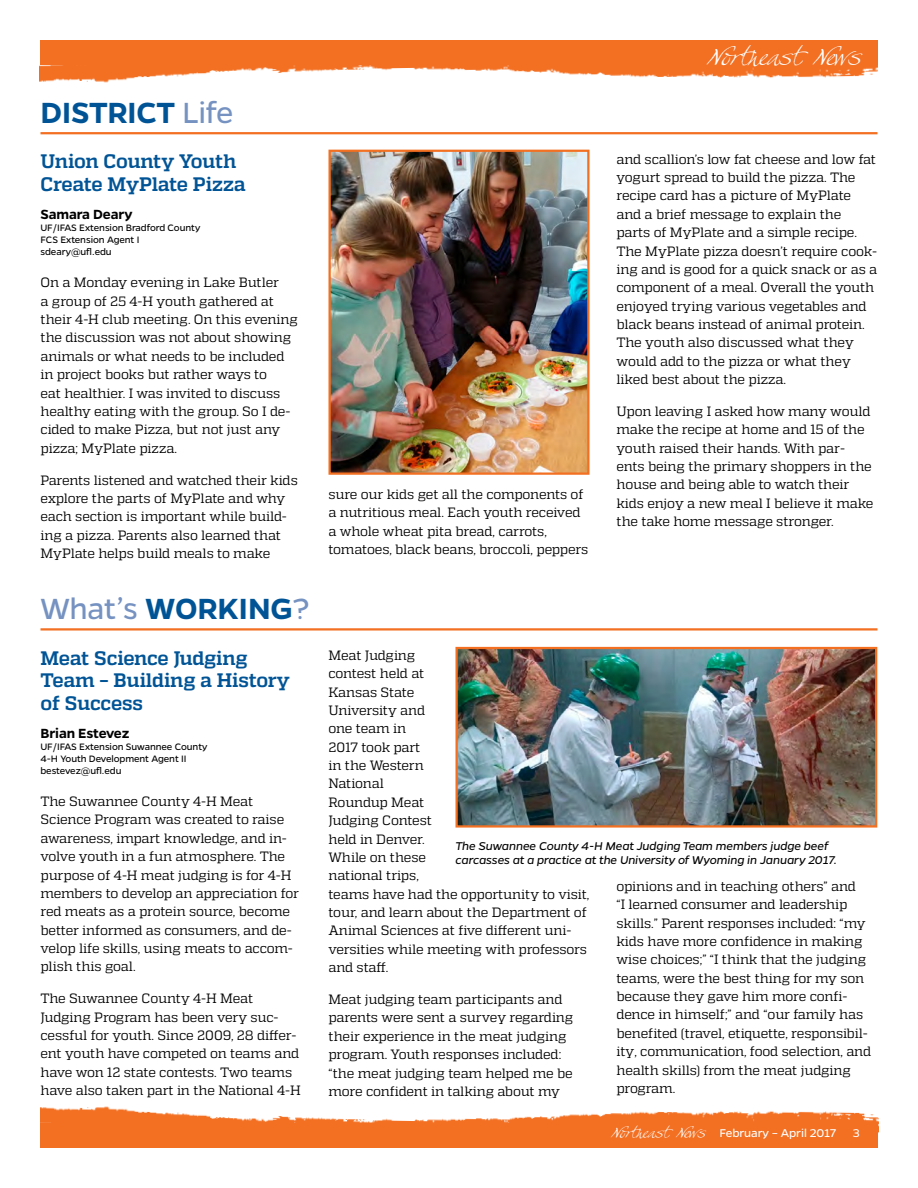
<style>
.page{position:relative;width:918px;height:1188px;background:#fff}
.page>*{position:absolute;margin:0;border:0;box-sizing:border-box;transform-origin:0 0}
.main_section_heads{font:33px "Gentona";color:#7592c1}
.main_section_heads-2{font:600 33px "Gentona";letter-spacing:-.01em;color:#005496}
.t1{font:23.25px "Swan Song";color:#fff}
.Article_Headers{font:700 19.5px/22.5px "Quadon";letter-spacing:-.01em;color:#005496}
.No_picture_author{font:600 15px "Gentona";letter-spacing:-.01em;color:#000}
.body{font:13.5px/18.3px "Quadon";letter-spacing:-.015em;color:#000}
.t2{font:italic 12.75px/14.2px "Gentona";letter-spacing:-.01em;color:#000}
.t3{font:12.75px "Gentona";letter-spacing:-.01em;color:#fff}
.No_picture_author-2{font:10.5px/12px "Gentona";letter-spacing:-.01em;color:#000}
.s1{font-weight:400;color:#7592c1}
.s2{font-weight:600;color:#005496}
.s3{font-family:"Swan Song";font-size:14.25px}
</style>
<div class="page">
<img style="left:40px;top:65px;width:838px;height:18px">
<div style="left:40px;top:40px;width:838px;height:25px;background:#f36f21"></div>
<img style="left:40px;top:1106px;width:838px;height:17px">
<div style="left:40px;top:1123px;width:838px;height:25px;background:#f36f21"></div>
<hr style="left:40px;top:132px;width:838px;height:2px;background:#f36f21">
<hr style="left:40px;top:628px;width:838px;height:3px;background:#f36f21">
<img style="left:331px;top:153px;width:256px;height:319px">
<div style="left:328px;top:150px;width:262px;height:325px;border:2px solid #f36f21"></div>
<img style="left:458px;top:650px;width:416px;height:175px">
<div style="left:455px;top:647px;width:422px;height:181px;border:2px solid #f36f21"></div>
<p class="main_section_heads-2" style="left:41px;top:93px;width:194px">DISTRICT <span class="s1">Life</span></p>
<p class="Article_Headers" style="left:40px;top:151px;width:207px">Union County Youth<br>Create MyPlate Pizza</p>
<p class="No_picture_author" style="left:40px;top:206px;width:94px">Samara Deary</p>
<p class="No_picture_author-2" style="left:40px;top:222px;width:161px">UF/IFAS Extension Bradford County<br>FCS Extension Agent I sdeary@ufl.edu</p>
<p class="body" style="left:40px;top:273px;width:259px">On a Monday evening in Lake Butler<br>a group of 25 4-H youth gathered at their 4-H club meeting. On this evening the discussion was not about showing animals or what needs to be included in project books but rather ways to<br>eat healthier. I was invited to discuss healthy eating with the group. So I de&shy;cided to make Pizza, but not just any pizza; MyPlate pizza.</p>
<p class="body" style="left:40px;top:471px;width:259px">Parents listened and watched their kids explore the parts of MyPlate and why each section is important while build&shy;ing a pizza. Parents also learned that MyPlate helps build meals to make</p>
<p class="main_section_heads" style="left:40px;top:590px;width:271px">What’s <span class="s2">WORKING</span>?</p>
<p class="Article_Headers" style="left:40px;top:647px;width:251px">Meat Science Judging<br>Team – Building a History of Success</p>
<p class="No_picture_author" style="left:40px;top:725px;width:91px">Brian Estevez</p>
<p class="No_picture_author-2" style="left:40px;top:741px;width:169px">UF/IFAS Extension Suwannee County<br>4-H Youth Development Agent II bestevez@ufl.edu</p>
<p class="body" style="left:40px;top:792px;width:260px">The Suwannee County 4-H Meat Science Program was created to raise awareness, impart knowledge, and in&shy;volve youth in a fun atmosphere. The purpose of 4-H meat judging is for 4-H members to develop an appreciation for red meats as a protein source, become better informed as consumers, and de&shy;velop life skills, using meats to accom&shy;plish this goal.</p>
<p class="body" style="left:40px;top:989px;width:262px">The Suwannee County 4-H Meat Judging Program has been very suc&shy;cessful for youth. Since 2009, 28 differ&shy;ent youth have competed on teams and have won 12 state contests. Two teams have also taken part in the National 4-H</p>
<h2 class="t1" style="left:706px;top:43px;width:156px">Northeast News</h2>
<p class="body" style="left:328px;top:485px;width:261px">sure our kids get all the components of a nutritious meal. Each youth received a whole wheat pita bread, carrots, tomatoes, black beans, broccoli, peppers</p>
<p class="body" style="left:616px;top:150px;width:262px">and scallion’s low fat cheese and low fat yogurt spread to build the pizza. The recipe card has a picture of MyPlate and a brief message to explain the parts of MyPlate and a simple recipe.<br>The MyPlate pizza doesn’t require cook&shy;ing and is good for a quick snack or as a component of a meal. Overall the youth enjoyed trying various vegetables and black beans instead of animal protein.<br>The youth also discussed what they would add to the pizza or what they liked best about the pizza.</p>
<p class="body" style="left:616px;top:402px;width:259px">Upon leaving I asked how many would make the recipe at home and 15 of the youth raised their hands. With par&shy;ents being the primary shoppers in the house and being able to watch their kids enjoy a new meal I believe it make the take home message stronger.</p>
<p class="body" style="left:328px;top:646px;width:263px">Meat Judging<br>contest held at<br>Kansas State<br>University and<br>one team in<br>2017 took part<br>in the Western<br>National<br>Roundup Meat<br>Judging Contest<br>held in Denver.<br>While on these<br>national trips,<br>teams have had the opportunity to visit, tour, and learn about the Department of<br>Animal Sciences at five different uni&shy;versities while meeting with professors and staff.</p>
<p class="body" style="left:328px;top:990px;width:246px">Meat judging team participants and parents were sent a survey regarding their experience in the meat judging program. Youth responses included: “the meat judging team helped me be more confident in talking about my</p>
<p class="t2" style="left:455px;top:838px;width:383px">The Suwannee County 4-H Meat Judging Team members judge beef carcasses at a practice at the University of Wyoming in January 2017.</p>
<p class="body" style="left:616px;top:877px;width:256px">opinions and in teaching others” and<br>“I learned consumer and leadership skills.” Parent responses included: “my kids have more confidence in making wise choices;” “I think that the judging teams, were the best thing for my son because they gave him more confi&shy;dence in himself;” and “our family has benefited (travel, etiquette, responsibil&shy;ity, communication, food selection, and health skills) from the meat judging program.</p>
<p class="t3" style="left:611px;top:1126px;width:227px"><span class="s3">Northeast News</span> February – April 2017</p>
<p class="t3" style="left:853px;top:1126px;width:8px">3</p>
</div>
